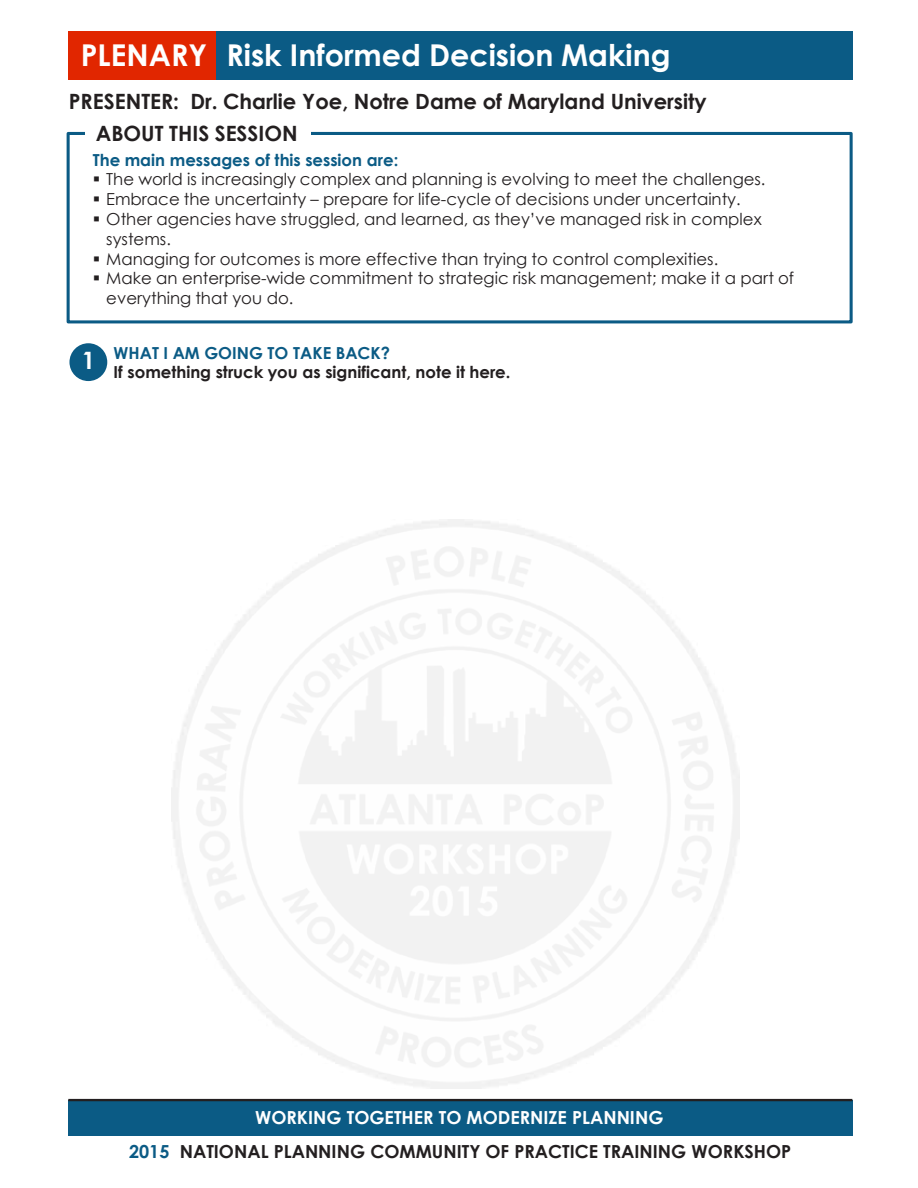
<style>
.page{position:relative;width:918px;height:1188px;background:#fff}
.page>*{position:absolute;margin:0;border:0;box-sizing:border-box;transform-origin:0 0}
.t1{font:700 30px "Century Gothic";color:#fff}
.t2{font:700 21px "Century Gothic";color:#231f20}
.t3{font:700 18px "Century Gothic";color:#231f20}
.t4{font:700 18px "Century Gothic";color:#fff}
.t5{font:16.5px/19.8px "Century Gothic";color:#231f20}
.t6{font:700 16.5px/19.8px "Century Gothic";color:#231f20}
.t7{font:700 16.5px "Century Gothic";color:#0b5b85}
.s1{font-size:24px;color:#fff}
.s2{color:#0b5b85}
</style>
<div class="page">
<div style="left:69px;top:343px;width:38px;height:38px;background:#0b5b85;border-radius:50%"></div>
<div style="left:68px;top:1101px;width:784px;height:35px;background:#0b5b85"></div>
<hr style="left:68px;top:1099px;width:784px;height:2px;background:#231f20">
<div style="left:67px;top:132px;width:786px;height:191px;border:3px solid #0b5b85"></div>
<div style="left:85px;top:114px;width:225px;height:37px;background:#fff"></div>
<div style="left:68px;top:32px;width:785px;height:48px;background:#0b5b85"></div>
<div style="left:68px;top:32px;width:148px;height:48px;background:#e12600"></div>
<h1 class="t1" style="left:81px;top:36px;width:591px">PLENARY Risk Informed Decision Making</h1>
<p class="t2" style="left:69px;top:88px;width:639px">PRESENTER: Dr. Charlie Yoe, Notre Dame of Maryland University</p>
<p class="t2" style="left:96px;top:120px;width:204px">ABOUT THIS SESSION</p>
<p class="t7" style="left:93px;top:149px;width:307px">The main messages of this session are:</p>
<p class="t5" style="left:93px;top:169px;width:674px">▪ The world is increasingly complex and planning is evolving to meet the challenges.</p>
<p class="t5" style="left:93px;top:189px;width:649px">▪ Embrace the uncertainty – prepare for life-cycle of decisions under uncertainty.</p>
<p class="t5" style="left:106px;top:209px;width:657px;text-indent:-13px">▪ Other agencies have struggled, and learned, as they’ve managed risk in complex systems.</p>
<p class="t5" style="left:93px;top:249px;width:627px">▪ Managing for outcomes is more effective than trying to control complexities.</p>
<p class="t5" style="left:106px;top:268px;width:689px;text-indent:-13px">▪ Make an enterprise-wide commitment to strategic risk management; make it a part of everything that you do.</p>
<p class="t6" style="left:114px;top:342px;width:398px;text-indent:-32px"><span class="s1">1</span> <span class="s2">WHAT I AM GOING TO TAKE BACK?<br></span>If something struck you as significant, note it here.</p>
<p class="t4" style="left:255px;top:1106px;width:410px">WORKING TOGETHER TO MODERNIZE PLANNING</p>
<p class="t3" style="left:129px;top:1140px;width:664px"><span class="s2">2015</span> NATIONAL PLANNING COMMUNITY OF PRACTICE TRAINING WORKSHOP</p>
</div>
